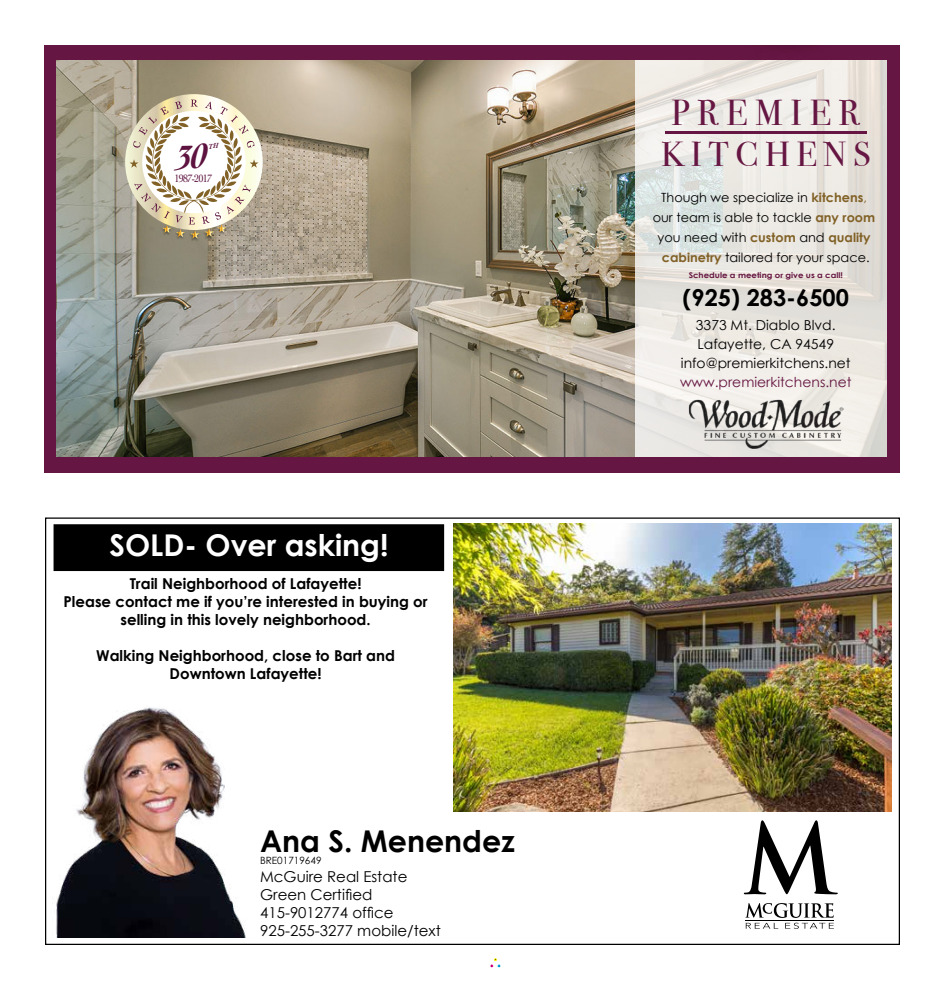
<style>
.page{position:relative;width:945px;height:990px;background:#fff}
.page>*{position:absolute;margin:0;border:0;box-sizing:border-box;transform-origin:0 0}
.t1{font:36px "Bodoni Svty Two OSITCTT";color:#661642}
.t2{font:34.62px "Bodoni Svty Two OSITCTT";color:#661642}
.t3{font:700 30px "Century Gothic";color:#fff}
.t4{font:700 30px "Century Gothic";color:#000}
.t5{font:700 23.25px "Century Gothic";color:#000}
.t6{font:700 15px/18px "Century Gothic";color:#000;text-align:center}
.t7{font:15px/18px "Century Gothic";color:#000}
.t8{font:13.75px/19px "Century Gothic";color:#000;text-align:center}
.t9{font:13.75px "Century Gothic";color:#661642}
.t10{font:12.75px/20.1px "Century Gothic";color:#000;text-align:center}
.t11{font:11.12px "Cochin";letter-spacing:-.08em;color:#5d123f;scale:.92 1}
.t12{font:10px "Century Gothic";color:#000}
.t13{font:700 7.88px "Century Gothic";color:#661642;scale:1.09 1}
.s1{font-weight:700;color:#816126}
.s2{color:#816126}
</style>
<div class="page">
<div style="left:490px;top:958px;width:11px;height:10px;border:1px solid #fff"></div>
<div style="left:54px;top:525px;width:390px;height:45px;background:#000"></div>
<div style="left:54px;top:524px;width:390px;height:47px;border:1px solid #000"></div>
<img style="left:454px;top:523px;width:437px;height:288px">
<img style="left:46px;top:704px;width:200px;height:234px">
<svg style="left:745px;top:903px;width:89px;height:26px"></svg>
<hr style="left:745px;top:920px;width:89px;height:1px;background:#000">
<svg style="left:744px;top:820px;width:94px;height:74px"></svg>
<div style="left:45px;top:45px;width:855px;height:427px;background:#661642"></div>
<img style="left:57px;top:60px;width:578px;height:396px">
<img style="left:202px;top:239px;width:14px;height:1px">
<img style="left:173px;top:239px;width:29px;height:3px">
<svg style="left:635px;top:60px;width:252px;height:396px;fill:#ebe9e3"></svg>
<hr style="left:665px;top:131px;width:202px;height:2px;background:#661642">
<img style="left:688px;top:399px;width:156px;height:49px">
<svg style="left:125px;top:94px;width:138px;height:145px"></svg>
<p class="t11" style="left:174px;top:171px;width:43px">1987-2017</p>
<h3 class="t3" style="left:110px;top:523px;width:281px">SOLD- Over asking!</h3>
<p class="t6" style="left:64px;top:574px;width:366px">Trail Neighborhood of Lafayette!<br>Please contact me if you’re interested in buying or selling in this lovely neighborhood.</p>
<p class="t6" style="left:96px;top:646px;width:300px">Walking Neighborhood, close to Bart and<br>Downtown Lafayette!</p>
<h3 class="t4" style="left:260px;top:819px;width:256px">Ana S. Menendez</h3>
<p class="t12" style="left:260px;top:854px;width:63px">BRE01719649</p>
<p class="t7" style="left:260px;top:868px;width:182px">McGuire Real Estate<br>Green Certified<br>415-9012774 office<br>925-255-3277 mobile/text</p>
<h1 class="t1" style="left:671px;top:91px;width:190px">P R E M I E R</h1>
<h2 class="t2" style="left:661px;top:134px;width:211px">K I T C H E N S</h2>
<p class="t10" style="left:653px;top:187px;width:224px">Though we specialize in <span class="s1">kitchens</span><span class="s2">, </span>our team is able to tackle <span class="s1">any room </span>you need with <span class="s1">custom</span> and <span class="s1">quality cabinetry</span> tailored for your space.</p>
<p class="t13" style="left:689px;top:269px;width:143px">Schedule a meeting or give us a call!</p>
<h3 class="t5" style="left:683px;top:280px;width:168px">(925) 283-6500</h3>
<p class="t8" style="left:681px;top:316px;width:171px">3373 Mt. Diablo Blvd.<br>Lafayette, CA 94549 info@premierkitchens.net</p>
<p class="t9" style="left:680px;top:372px;width:173px">www.premierkitchens.net</p>
</div>
